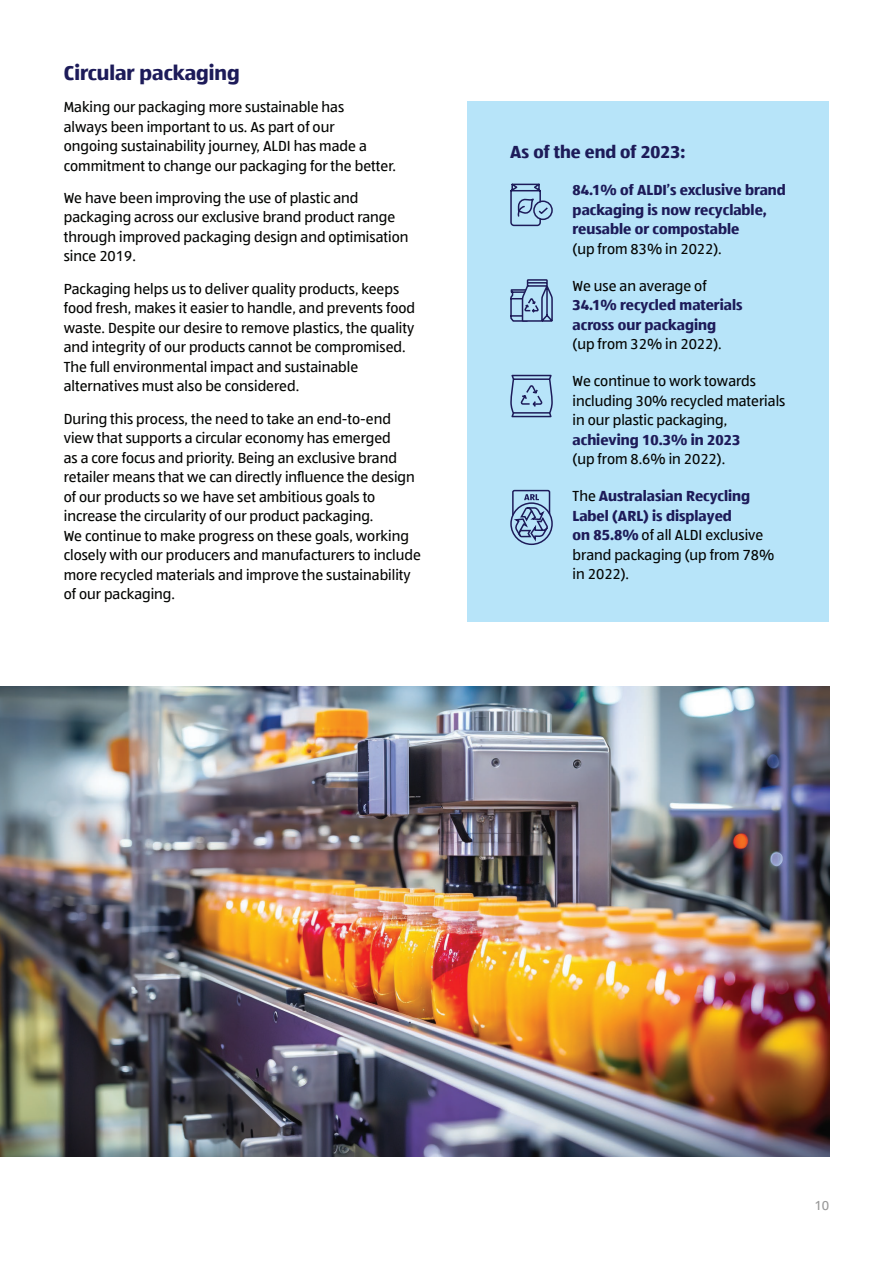
<style>
.page{position:relative;width:893px;height:1263px;background:#fff}
.page>*{position:absolute;margin:0;border:0;box-sizing:border-box;transform-origin:0 0}
.t1{font:700 21px "ALDISUED Office";color:#1d1b59}
.t2{font:700 18px "ALDISUED Office";color:#1d1b59}
.Bullets{font:15px/19.5px "ALDISUED Office";color:#040503}
.Bullets-2{font:700 15px/19.5px "ALDISUED Office";color:#1d1b59}
.t3{font:13.5px "ALDISUED Office";color:#999}
.s1{font-weight:400;color:#040503}
.s2{font-weight:700;color:#1d1b59}
</style>
<div class="page">
<img style="left:0;top:686px;width:829px;height:471px">
<div style="left:468px;top:102px;width:361px;height:520px;background:#b7e4f9"></div>
<svg style="left:510px;top:374px;width:43px;height:44px"></svg>
<svg style="left:510px;top:279px;width:43px;height:43px"></svg>
<div style="left:533px;top:200px;width:20px;height:20px;border:2px solid #1d1b59;border-radius:50%"></div>
<svg style="left:510px;top:183px;width:39px;height:44px"></svg>
<div style="left:510px;top:502px;width:43px;height:43px;border:2px solid #1d1b59;border-radius:50%"></div>
<svg style="left:511px;top:489px;width:40px;height:55px"></svg>
<p class="t1" style="left:64px;top:59px;width:177px">Circular packaging</p>
<p class="Bullets" style="left:64px;top:97px;width:334px">Making our packaging more sustainable has<br>always been important to us. As part of our<br>ongoing sustainability journey, ALDI has made a commitment to change our packaging for the better.</p>
<p class="Bullets" style="left:64px;top:188px;width:346px">We have been improving the use of plastic and packaging across our exclusive brand product range through improved packaging design and optimisation since 2019.</p>
<p class="Bullets" style="left:64px;top:278px;width:353px">Packaging helps us to deliver quality products, keeps food fresh, makes it easier to handle, and prevents food waste. Despite our desire to remove plastics, the quality and integrity of our products cannot be compromised.<br>The full environmental impact and sustainable alternatives must also be considered.</p>
<p class="Bullets" style="left:64px;top:408px;width:359px">During this process, the need to take an end-to-end view that supports a circular economy has emerged<br>as a core focus and priority. Being an exclusive brand retailer means that we can directly influence the design of our products so we have set ambitious goals to increase the circularity of our product packaging.<br>We continue to make progress on these goals, working closely with our producers and manufacturers to include more recycled materials and improve the sustainability of our packaging.</p>
<h3 class="t2" style="left:510px;top:140px;width:176px">As of the end of 2023:</h3>
<p class="Bullets-2" style="left:573px;top:180px;width:215px">84.1% of ALDI’s exclusive brand packaging is now recyclable, reusable or compostable<br><span class="s1">(up from 83% in 2022).</span></p>
<p class="Bullets-2" style="left:573px;top:275px;width:171px"><span class="s1">We use an average of<br></span>34.1% recycled materials across our packaging<br><span class="s1">(up from 32% in 2022).</span></p>
<p class="Bullets" style="left:573px;top:371px;width:214px">We continue to work towards including 30% recycled materials in our plastic packaging, <span class="s2">achieving 10.3% in 2023<br></span>(up from 8.6% in 2022).</p>
<p class="Bullets" style="left:573px;top:486px;width:203px">The <span class="s2">Australasian Recycling<br>Label (ARL) is displayed<br>on 85.8%</span> of all ALDI exclusive brand packaging (up from 78% in 2022).</p>
<p class="t3" style="left:814px;top:1196px;width:16px">10</p>
</div>
